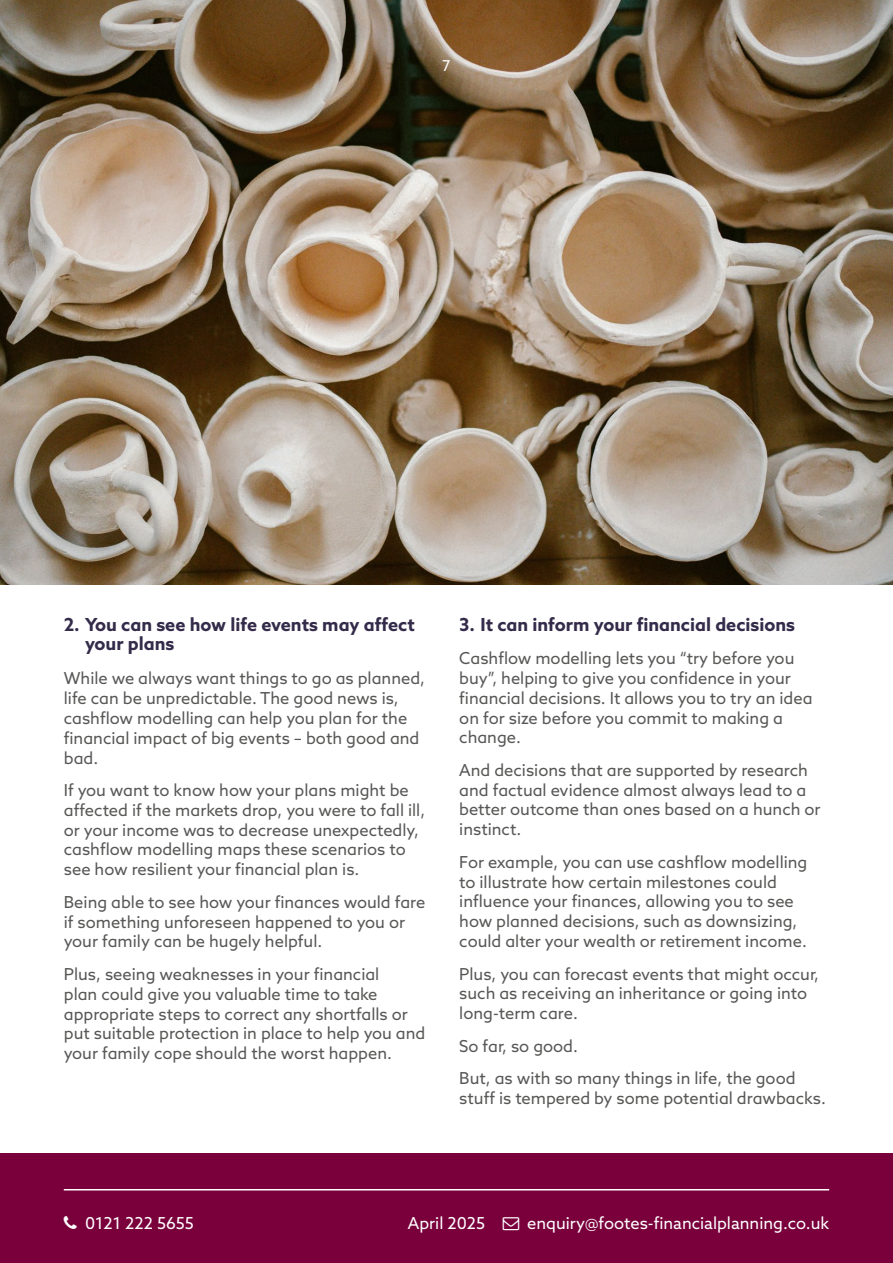
<style>
.page{position:relative;width:893px;height:1263px;background:#fff}
.page>*{position:absolute;margin:0;border:0;box-sizing:border-box;transform-origin:0 0}
.t1{font:700 18px/19.8px "Azo Sans";color:#332b49}
.t2{font:16.5px/19.8px "Azo Sans";color:#575756}
.t3{font:16.5px "Azo Sans";color:#fff}
.t4{font:15px "Azo Sans";color:#fff}
</style>
<div class="page">
<img style="left:0;top:0;width:893px;height:585px">
<div style="left:0;top:1153px;width:893px;height:110px;background:#7a003c"></div>
<hr style="left:64px;top:1189px;width:765px;height:1px;background:#fff">
<p class="t4" style="left:442px;top:56px;width:10px">7</p>
<p class="t1" style="left:85px;top:614px;width:331px;text-indent:-21px">2. You can see how life events may affect your plans</p>
<p class="t2" style="left:64px;top:668px;width:363px">While we always want things to go as planned, life can be unpredictable. The good news is, cashflow modelling can help you plan for the financial impact of big events – both good and bad.</p>
<p class="t2" style="left:64px;top:780px;width:363px">If you want to know how your plans might be affected if the markets drop, you were to fall ill, or your income was to decrease unexpectedly, cashflow modelling maps these scenarios to see how resilient your financial plan is.</p>
<p class="t2" style="left:64px;top:892px;width:363px">Being able to see how your finances would fare if something unforeseen happened to you or your family can be hugely helpful.</p>
<p class="t2" style="left:64px;top:964px;width:363px">Plus, seeing weaknesses in your financial<br>plan could give you valuable time to take appropriate steps to correct any shortfalls or put suitable protection in place to help you and your family cope should the worst happen.</p>
<p class="t1" style="left:459px;top:614px;width:337px">3. It can inform your financial decisions</p>
<p class="t2" style="left:459px;top:648px;width:355px">Cashflow modelling lets you “try before you buy”, helping to give you confidence in your financial decisions. It allows you to try an idea on for size before you commit to making a change.</p>
<p class="t2" style="left:459px;top:760px;width:363px">And decisions that are supported by research and factual evidence almost always lead to a better outcome than ones based on a hunch or instinct.</p>
<p class="t2" style="left:459px;top:852px;width:350px">For example, you can use cashflow modelling to illustrate how certain milestones could influence your finances, allowing you to see how planned decisions, such as downsizing, could alter your wealth or retirement income.</p>
<p class="t2" style="left:459px;top:963px;width:361px">Plus, you can forecast events that might occur, such as receiving an inheritance or going into long-term care.</p>
<p class="t2" style="left:459px;top:1029px;width:338px;line-height:32.5px">So far, so good.<br>But, as with so many things in life, the good</p>
<p class="t2" style="left:459px;top:1088px;width:368px">stuff is tempered by some potential drawbacks.</p>
<p class="t3" style="left:85px;top:1212px;width:110px">0121 222 5655</p>
<p class="t3" style="left:408px;top:1212px;width:79px">April 2025</p>
<p class="t3" style="left:527px;top:1212px;width:304px">enquiry@footes-financialplanning.co.uk</p>
</div>
